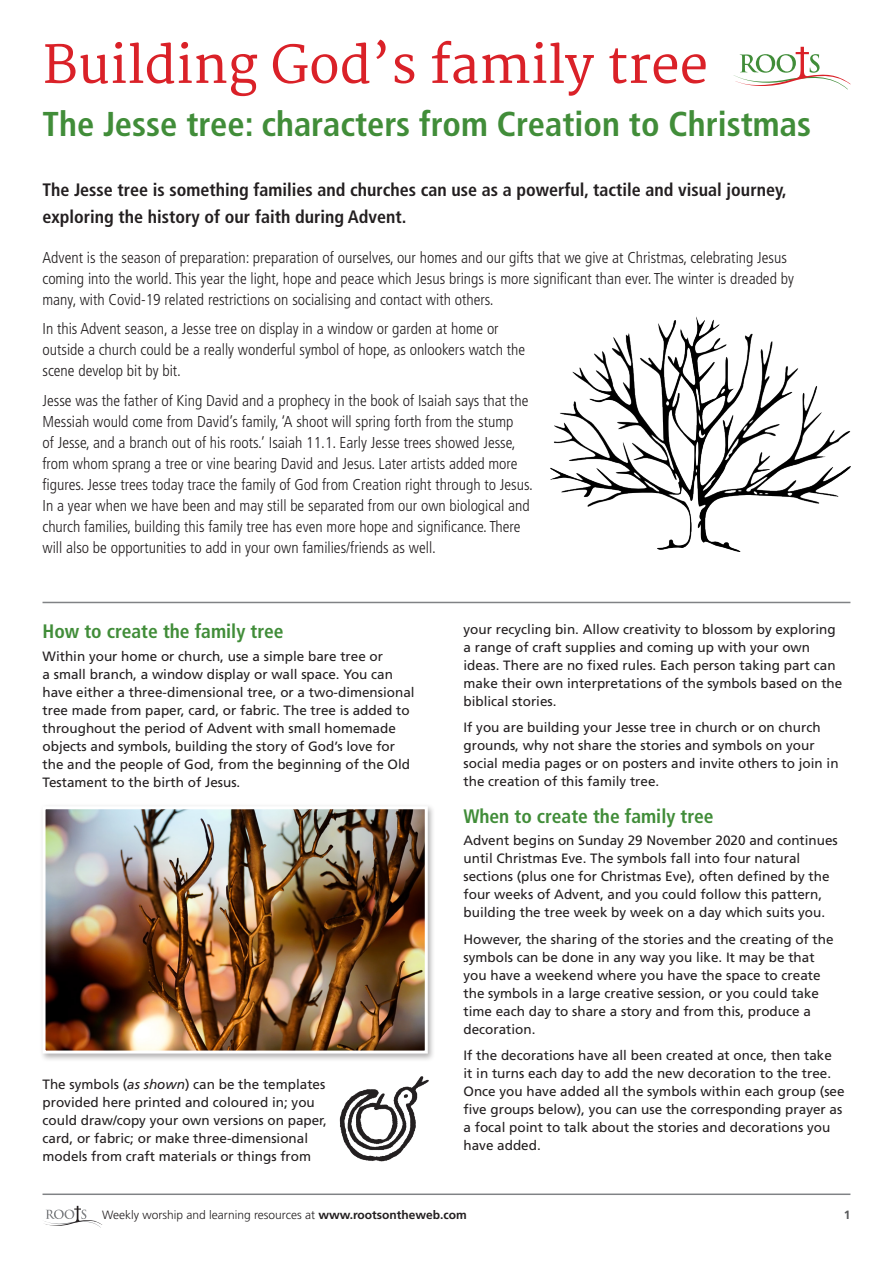
<style>
.page{position:relative;width:893px;height:1263px;background:#fff}
.page>*{position:absolute;margin:0;border:0;box-sizing:border-box;transform-origin:0 0}
.t1{font:51px "Merriweather";color:#da2128}
.t2{font:700 condensed 34.5px "Frutiger";color:#418d39}
.t3{font:700 condensed 19.5px "Frutiger";color:#418d39}
.t4{font:700 condensed 18px/27px "Frutiger";color:#231f20}
.t5{font:300 condensed 15.75px/21px "Frutiger";color:#231f20}
.t6{font:13.5px/18px "Frutiger";color:#231f20}
.t7{font:300 12px "Frutiger";color:#231f20}
.t8{font:700 12px "Frutiger";color:#57585a}
.s1{font-style:italic}
.s2{font-weight:700}
</style>
<div class="page">
<hr style="left:43px;top:1193px;width:807px;height:2px;background:#808285">
<div style="left:39px;top:803px;width:397px;height:259px;background:#231f20;opacity:.35"></div>
<img style="left:47px;top:810px;width:377px;height:239px">
<div style="left:43px;top:806px;width:385px;height:247px;border:3px solid #fff"></div>
<svg style="left:733px;top:47px;width:117px;height:43px"></svg>
<img style="left:550px;top:317px;width:300px;height:234px">
<hr style="left:43px;top:602px;width:807px;height:1px;background:#808285">
<img style="left:339px;top:1076px;width:90px;height:86px">
<svg style="left:44px;top:1206px;width:58px;height:22px"></svg>
<h1 class="t1" style="left:43px;top:35px;width:667px">Building God’s family tree</h1>
<h2 class="t2" style="left:43px;top:104px;width:770px">The Jesse tree: characters from Creation to Christmas</h2>
<h3 class="t4" style="left:43px;top:177px;width:746px">The Jesse tree is something families and churches can use as a powerful, tactile and visual journey, exploring the history of our faith during Advent.</h3>
<p class="t5" style="left:43px;top:247px;width:753px">Advent is the season of preparation: preparation of ourselves, our homes and our gifts that we give at Christmas, celebrating Jesus coming into the world. This year the light, hope and peace which Jesus brings is more significant than ever. The winter is dreaded by many, with Covid-19 related restrictions on socialising and contact with others.</p>
<p class="t5" style="left:43px;top:319px;width:484px">In this Advent season, a Jesse tree on display in a window or garden at home or outside a church could be a really wonderful symbol of hope, as onlookers watch the scene develop bit by bit.</p>
<p class="t5" style="left:43px;top:390px;width:492px">Jesse was the father of King David and a prophecy in the book of Isaiah says that the Messiah would come from David’s family, ‘A shoot will spring forth from the stump<br>of Jesse, and a branch out of his roots.’ Isaiah 11.1. Early Jesse trees showed Jesse, from whom sprang a tree or vine bearing David and Jesus. Later artists added more figures. Jesse trees today trace the family of God from Creation right through to Jesus.<br>In a year when we have been and may still be separated from our own biological and church families, building this family tree has even more hope and significance. There will also be opportunities to add in your own families/friends as well.</p>
<h3 class="t3" style="left:43px;top:620px;width:242px">How to create the family tree</h3>
<p class="t6" style="left:43px;top:647px;width:374px">Within your home or church, use a simple bare tree or<br>a small branch, a window display or wall space. You can have either a three-dimensional tree, or a two-dimensional tree made from paper, card, or fabric. The tree is added to throughout the period of Advent with small homemade objects and symbols, building the story of God’s love for the and the people of God, from the beginning of the Old Testament to the birth of Jesus.</p>
<p class="t6" style="left:43px;top:1075px;width:286px">The symbols (<span class="s1">as shown</span>) can be the templates provided here printed and coloured in; you could draw/copy your own versions on paper, card, or fabric; or make three-dimensional models from craft materials or things from</p>
<p class="t6" style="left:463px;top:620px;width:380px">your recycling bin. Allow creativity to blossom by exploring a range of craft supplies and coming up with your own ideas. There are no fixed rules. Each person taking part can make their own interpretations of the symbols based on the biblical stories.</p>
<p class="t6" style="left:463px;top:719px;width:377px">If you are building your Jesse tree in church or on church grounds, why not share the stories and symbols on your social media pages or on posters and invite others to join in the creation of this family tree.</p>
<h3 class="t3" style="left:463px;top:805px;width:252px">When to create the family tree</h3>
<p class="t6" style="left:463px;top:832px;width:376px">Advent begins on Sunday 29 November 2020 and continues until Christmas Eve. The symbols fall into four natural sections (plus one for Christmas Eve), often defined by the four weeks of Advent, and you could follow this pattern, building the tree week by week on a day which suits you.</p>
<p class="t6" style="left:463px;top:930px;width:372px">However, the sharing of the stories and the creating of the symbols can be done in any way you like. It may be that you have a weekend where you have the space to create the symbols in a large creative session, or you could take time each day to share a story and from this, produce a decoration.</p>
<p class="t6" style="left:463px;top:1047px;width:383px">If the decorations have all been created at once, then take<br>it in turns each day to add the new decoration to the tree.<br>Once you have added all the symbols within each group (see five groups below), you can use the corresponding prayer as a focal point to talk about the stories and decorations you have added.</p>
<p class="t7" style="left:102px;top:1208px;width:366px">Weekly worship and learning resources at <span class="s2">www.rootsontheweb.com</span></p>
<p class="t8" style="left:844px;top:1207px;width:8px">1</p>
</div>
